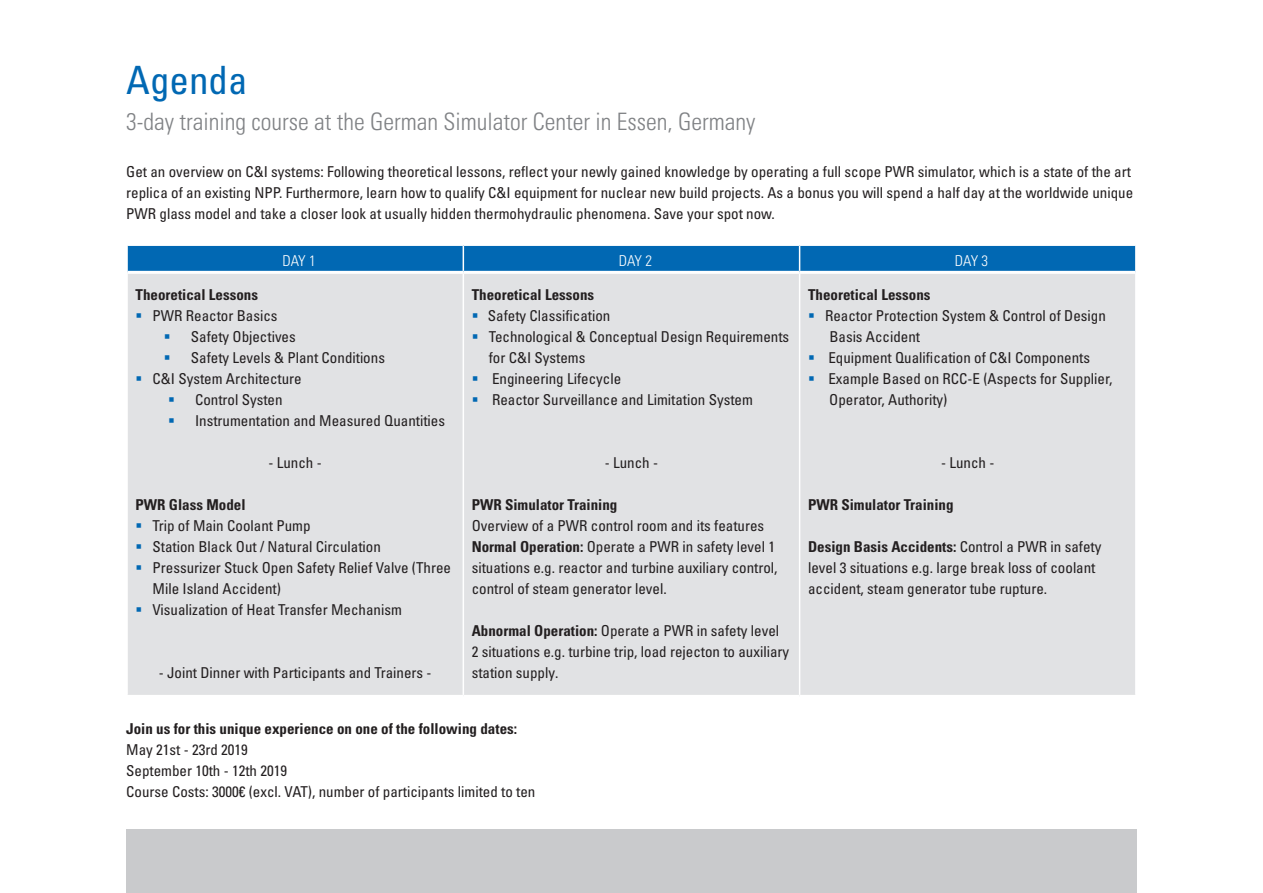
<style>
.page{position:relative;width:1263px;height:893px;background:#fff}
.page>*{position:absolute;margin:0;border:0;box-sizing:border-box;transform-origin:0 0}
.t1{font:condensed 39px "Univers LTCYR 57";color:#0168b3}
.t2{font:24px "Univers LTCYR 47 Light Cond";color:#808285}
.t3{font:condensed 15px/21px "Univers LTCYR 57";color:#231f20}
.t4{font:15px "Univers LTCYR 67 Bold Cond";color:#231f20}
.t5{font:15px "Univers LTCYR 47 Light Cond";letter-spacing:-.025em;color:#fff}
.s1{font-family:"Univers LTCYR 67 Bold Cond";font-stretch:normal}
.s2{font-family:"Univers LTCYR 57";font-stretch:condensed}
</style>
<div class="page">
<div style="left:126px;top:830px;width:1011px;height:63px;background:#c9cacc"></div>
<div style="left:128px;top:274px;width:1007px;height:421px;background:#e1e2e4"></div>
<svg style="left:127px;top:245px;width:1008px;height:27px;background:#096db5"></svg>
<hr style="left:800px;top:244px;width:337px;height:2px;background:#fff">
<hr style="left:128px;top:271px;width:335px;height:3px;background:#fff">
<hr style="left:463px;top:274px;width:1px;height:421px;background:#fff">
<hr style="left:463px;top:271px;width:337px;height:3px;background:#fff">
<hr style="left:799px;top:274px;width:1px;height:421px;background:#fff">
<hr style="left:800px;top:271px;width:335px;height:3px;background:#fff">
<svg style="left:137px;top:313px;width:4px;height:5px"></svg>
<svg style="left:165px;top:334px;width:4px;height:5px"></svg>
<svg style="left:165px;top:355px;width:4px;height:5px"></svg>
<svg style="left:137px;top:376px;width:4px;height:5px"></svg>
<svg style="left:169px;top:397px;width:5px;height:5px"></svg>
<svg style="left:169px;top:418px;width:5px;height:5px"></svg>
<svg style="left:137px;top:523px;width:4px;height:5px"></svg>
<svg style="left:137px;top:544px;width:4px;height:5px"></svg>
<svg style="left:137px;top:565px;width:4px;height:5px"></svg>
<svg style="left:137px;top:607px;width:4px;height:5px"></svg>
<svg style="left:473px;top:313px;width:4px;height:5px"></svg>
<svg style="left:473px;top:334px;width:4px;height:5px"></svg>
<svg style="left:473px;top:376px;width:4px;height:5px"></svg>
<svg style="left:473px;top:397px;width:4px;height:5px"></svg>
<svg style="left:809px;top:313px;width:5px;height:5px"></svg>
<svg style="left:809px;top:355px;width:5px;height:5px"></svg>
<svg style="left:809px;top:376px;width:5px;height:5px"></svg>
<h1 class="t1" style="left:126px;top:56px;width:123px">Agenda</h1>
<h2 class="t2" style="left:126px;top:105px;width:631px">3-day training course at the German Simulator Center in Essen, Germany</h2>
<p class="t3" style="left:126px;top:161px;width:1008px">Get an overview on C&amp;I systems: Following theoretical lessons, reflect your newly gained knowledge by operating a full scope PWR simulator, which is a state of the art replica of an existing NPP. Furthermore, learn how to qualify C&amp;I equipment for nuclear new build projects. As a bonus you will spend a half day at the worldwide unique<br>PWR glass model and take a closer look at usually hidden thermohydraulic phenomena. Save your spot now.</p>
<p class="t5" style="left:282px;top:250px;width:35px">DAY 1</p>
<p class="t5" style="left:619px;top:250px;width:35px">DAY 2</p>
<p class="t5" style="left:955px;top:250px;width:35px">DAY 3</p>
<p class="t4" style="left:136px;top:285px;width:124px">Theoretical Lessons</p>
<p class="t3" style="left:153px;top:305px;width:126px">PWR Reactor Basics</p>
<p class="t3" style="left:191px;top:326px;width:106px">Safety Objectives</p>
<p class="t3" style="left:191px;top:347px;width:196px">Safety Levels &amp; Plant Conditions</p>
<p class="t3" style="left:153px;top:368px;width:151px">C&amp;I System Architecture</p>
<p class="t3" style="left:195px;top:389px;width:89px">Control Systen</p>
<p class="t3" style="left:195px;top:410px;width:251px">Instrumentation and Measured Quantities</p>
<p class="t3" style="left:268px;top:452px;width:55px">- Lunch -</p>
<p class="t4" style="left:136px;top:495px;width:111px">PWR Glass Model</p>
<p class="t3" style="left:153px;top:515px;width:300px">Trip of Main Coolant Pump<br>Station Black Out / Natural Circulation Pressurizer Stuck Open Safety Relief Valve (Three Mile Island Accident)<br>Visualization of Heat Transfer Mechanism</p>
<p class="t3" style="left:159px;top:662px;width:274px">- Joint Dinner with Participants and Trainers -</p>
<p class="t4" style="left:472px;top:285px;width:124px">Theoretical Lessons</p>
<p class="t3" style="left:488px;top:305px;width:303px">Safety Classification<br>Technological &amp; Conceptual Design Requirements for C&amp;I Systems<br>Engineering Lifecycle<br>Reactor Surveillance and Limitation System</p>
<p class="t3" style="left:605px;top:452px;width:55px">- Lunch -</p>
<p class="t4" style="left:472px;top:495px;width:147px">PWR Simulator Training</p>
<p class="t3" style="left:472px;top:515px;width:307px">Overview of a PWR control room and its features <span class="s1">Normal Operation:</span> Operate a PWR in safety level 1 situations e.g. reactor and turbine auxiliary control, control of steam generator level.</p>
<p class="t3" style="left:472px;top:620px;width:319px"><span class="s1">Abnormal Operation:</span> Operate a PWR in safety level<br>2 situations e.g. turbine trip, load rejecton to auxiliary station supply.</p>
<p class="t4" style="left:126px;top:719px;width:392px">Join us for this unique experience on one of the following dates:</p>
<p class="t3" style="left:126px;top:738px;width:411px">May 21st - 23rd 2019<br>September 10th - 12th 2019<br>Course Costs: 3000€ (excl. VAT), number of participants limited to ten</p>
<p class="t4" style="left:808px;top:285px;width:124px">Theoretical Lessons</p>
<p class="t3" style="left:825px;top:305px;width:289px">Reactor Protection System &amp; Control of Design Basis Accident<br>Equipment Qualification of C&amp;I Components Example Based on RCC-E (Aspects for Supplier, Operator, Authority)</p>
<p class="t3" style="left:941px;top:452px;width:55px">- Lunch -</p>
<p class="t4" style="left:808px;top:495px;width:147px">PWR Simulator Training</p>
<p class="t4" style="left:808px;top:537px;width:295px">Design Basis Accidents: <span class="s2">Control a PWR in safety</span></p>
<p class="t3" style="left:808px;top:557px;width:289px">level 3 situations e.g. large break loss of coolant accident, steam generator tube rupture.</p>
</div>
